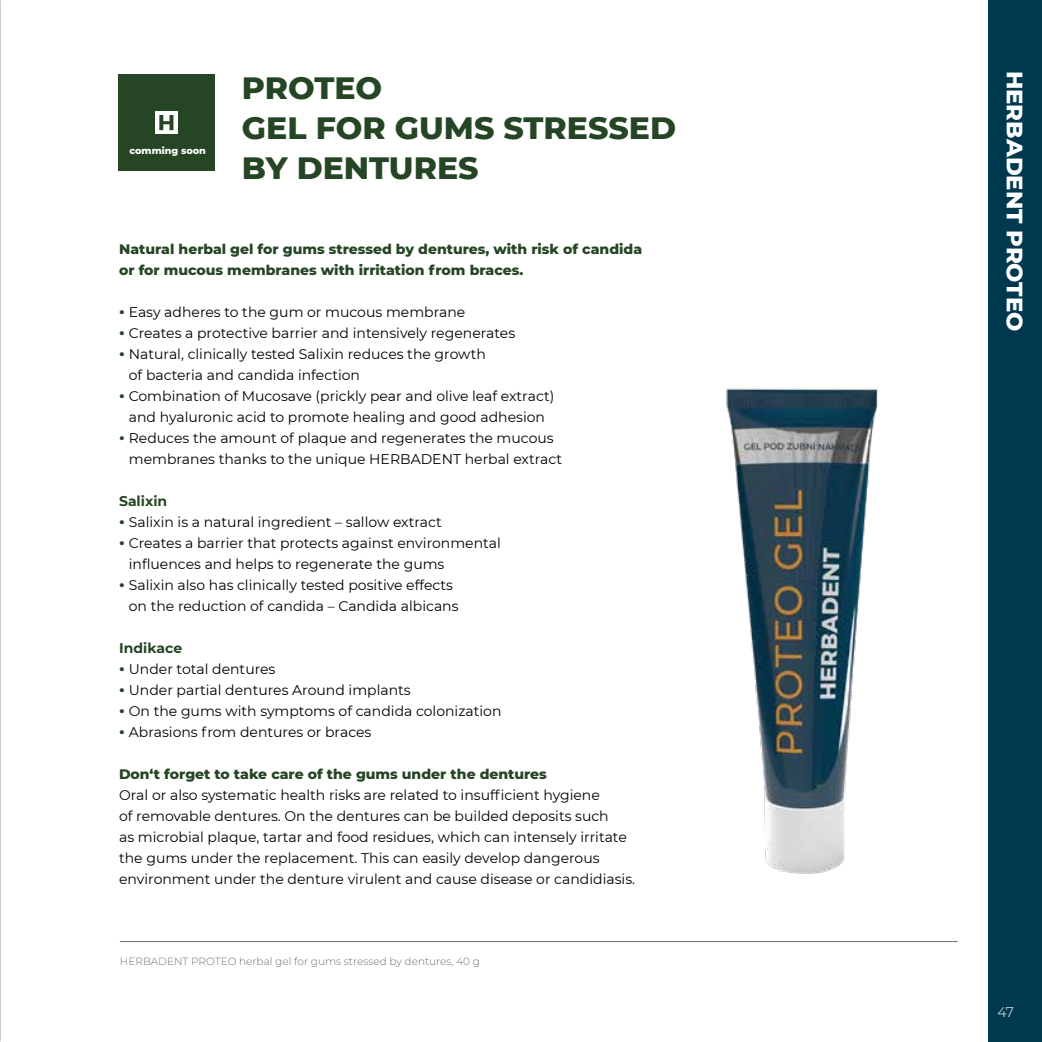
<style>
.page{position:relative;width:1042px;height:1042px;background:#fff}
.page>*{position:absolute;margin:0;border:0;box-sizing:border-box;transform-origin:0 0}
.t1{font:800 31.5px/40.2px "Montserrat";color:#254524}
.t2{font:800 22.75px "Montserrat";color:#fff}
.t3{font:14px/21px "Montserrat";color:#000}
.t4{font:800 14px/21px "Montserrat";color:#254524}
.t5{font:700 14px "Montserrat";color:#254524}
.t6{font:300 14px "Montserrat";color:#fff}
.t7{font:300 10.5px "Montserrat";color:#706f6f}
.t8{font:800 9.62px "Montserrat";color:#fff}
.s1{font-weight:800;color:#254524}
</style>
<div class="page">
<div style="left:988px;top:0;width:54px;height:1042px;background:#003850"></div>
<hr style="left:120px;top:941px;width:837px;height:1px;background:#706f6f">
<div style="left:118px;top:74px;width:97px;height:97px;background:#254524"></div>
<div style="left:155px;top:111px;width:22px;height:23px;background:#fff"></div>
<svg style="left:159px;top:115px;width:14px;height:15px"></svg>
<img style="left:726px;top:388px;width:152px;height:486px">
<p class="t8" style="left:129px;top:144px;width:78px">comming soon</p>
<h1 class="t1" style="left:242px;top:66px;width:436px">PROTEO<br>GEL FOR GUMS STRESSED<br>BY DENTURES</h1>
<p class="t4" style="left:119px;top:237px;width:524px">Natural herbal gel for gums stressed by dentures, with risk of candida or for mucous membranes with irritation from braces.</p>
<p class="t3" style="left:119px;top:301px;width:348px"><span class="s1">•</span> Easy adheres to the gum or mucous membrane</p>
<p class="t3" style="left:119px;top:322px;width:398px"><span class="s1">•</span> Creates a protective barrier and intensively regenerates</p>
<p class="t3" style="left:129px;top:343px;width:359px;text-indent:-10px"><span class="s1">•</span> Natural, clinically tested Salixin reduces the growth of bacteria and candida infection</p>
<p class="t3" style="left:119px;top:385px;width:437px;text-align:center"><span class="s1">•</span> Combination of Mucosave (prickly pear and olive leaf extract) and hyaluronic acid to promote healing and good adhesion</p>
<p class="t3" style="left:129px;top:427px;width:435px;text-indent:-10px"><span class="s1">•</span> Reduces the amount of plaque and regenerates the mucous membranes thanks to the unique HERBADENT herbal extract</p>
<p class="t5" style="left:119px;top:491px;width:50px">Salixin</p>
<p class="t3" style="left:119px;top:511px;width:324px"><span class="s1">•</span> Salixin is a natural ingredient – sallow extract</p>
<p class="t3" style="left:129px;top:532px;width:374px;text-indent:-10px"><span class="s1">•</span> Creates a barrier that protects against environmental influences and helps to regenerate the gums</p>
<p class="t3" style="left:129px;top:574px;width:331px;text-indent:-10px"><span class="s1">•</span> Salixin also has clinically tested positive effects on the reduction of candida – Candida albicans</p>
<p class="t5" style="left:119px;top:638px;width:65px">Indikace</p>
<p class="t3" style="left:119px;top:658px;width:158px"><span class="s1">•</span> Under total dentures</p>
<p class="t3" style="left:119px;top:679px;width:293px"><span class="s1">•</span> Under partial dentures Around implants</p>
<p class="t3" style="left:119px;top:700px;width:384px"><span class="s1">•</span> On the gums with symptoms of candida colonization</p>
<p class="t3" style="left:119px;top:721px;width:254px"><span class="s1">•</span> Abrasions from dentures or braces</p>
<p class="t4" style="left:119px;top:762px;width:429px">Don‘t forget to take care of the gums under the dentures</p>
<p class="t3" style="left:119px;top:784px;width:517px">Oral or also systematic health risks are related to insufficient hygiene<br>of removable dentures. On the dentures can be builded deposits such<br>as microbial plaque, tartar and food residues, which can intensely irritate the gums under the replacement. This can easily develop dangerous environment under the denture virulent and cause disease or candidiasis.</p>
<p class="t7" style="left:120px;top:954px;width:362px">HERBADENT PROTEO herbal gel for gums stressed by dentures, 40 g</p>
<h2 class="t2" style="left:1031px;top:71px;width:262px;rotate:90deg">HERBADENT PROTEO</h2>
<p class="t6" style="left:997px;top:1002px;width:18px">47</p>
</div>
